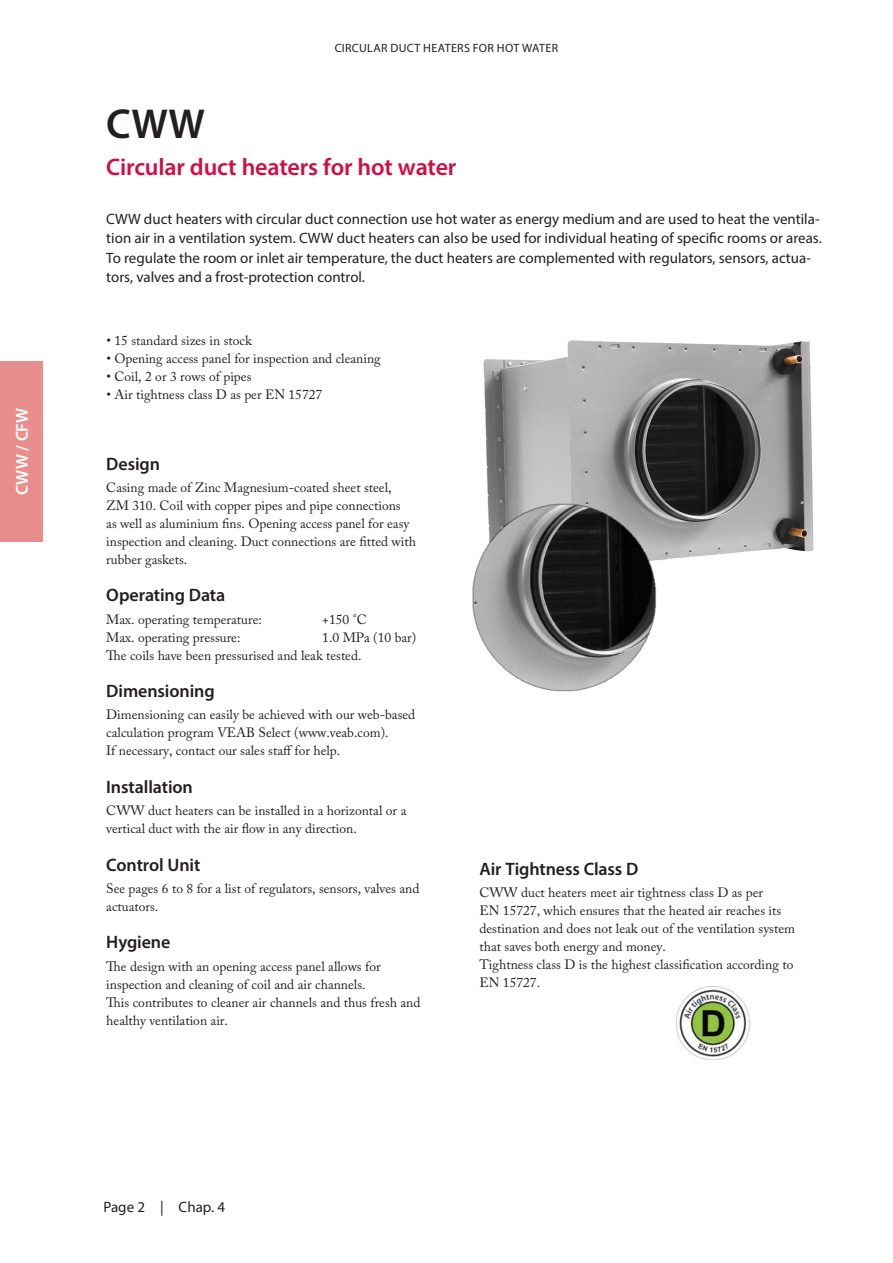
<style>
.page{position:relative;width:893px;height:1263px;background:#fff}
.page>*{position:absolute;margin:0;border:0;box-sizing:border-box;transform-origin:0 0}
.Rubrik_-_Svart{font:600 42px "Myriad Pro";color:#231f20}
.Mell2_-_Röd{font:600 24px "Myriad Pro";letter-spacing:-.005em;color:#d20d44}
.Mell_-_Svart{font:600 18px "Myriad Pro";letter-spacing:-.005em;color:#231f20}
.t1{font:600 17.25px "Myriad Pro";letter-spacing:.01em;color:#fff}
.Ingress{font:15px/19.5px "Myriad Pro";color:#231f20}
.bröd{font:13.5px/18px "Adobe Caslon Pro";color:#231f20}
.Punktlista{font:13.5px "Adobe Caslon Pro";color:#231f20}
.TOP{font:12px "Myriad Pro";letter-spacing:.03em;color:#231f20}
</style>
<div class="page">
<img style="left:483px;top:340px;width:331px;height:220px">
<img style="left:676px;top:986px;width:75px;height:74px">
<img style="left:472px;top:503px;width:187px;height:189px">
<div style="left:0;top:361px;width:43px;height:180px;background:#e88f8d"></div>
<p class="t1" style="left:11px;top:495px;width:89px;rotate:-90deg">CWW / CFW</p>
<p class="TOP" style="left:335px;top:40px;width:225px">CIRCULAR DUCT HEATERS FOR HOT WATER</p>
<p class="Rubrik_-_Svart" style="left:106px;top:97px;width:100px">CWW</p>
<p class="Mell2_-_Röd" style="left:106px;top:151px;width:352px">Circular duct heaters for hot water</p>
<p class="Ingress" style="left:106px;top:209px;width:717px">CWW duct heaters with circular duct connection use hot water as energy medium and are used to heat the ventila&shy;tion air in a ventilation system. CWW duct heaters can also be used for individual heating of specific rooms or areas.<br>To regulate the room or inlet air temperature, the duct heaters are complemented with regulators, sensors, actua&shy;tors, valves and a frost-protection control.</p>
<p class="Punktlista" style="left:106px;top:332px;width:147px">• 15 standard sizes in stock</p>
<p class="Punktlista" style="left:106px;top:350px;width:276px">• Opening access panel for inspection and cleaning</p>
<p class="Punktlista" style="left:106px;top:368px;width:147px">• Coil, 2 or 3 rows of pipes</p>
<p class="Punktlista" style="left:106px;top:386px;width:217px">• Air tightness class D as per EN 15727</p>
<p class="Mell_-_Svart" style="left:106px;top:452px;width:55px">Design</p>
<p class="bröd" style="left:106px;top:478px;width:311px">Casing made of Zinc Magnesium-coated sheet steel, ZM 310. Coil with copper pipes and pipe connections<br>as well as aluminium fins. Opening access panel for easy inspection and cleaning. Duct connections are fitted with rubber gaskets.</p>
<p class="Mell_-_Svart" style="left:106px;top:584px;width:121px">Operating Data</p>
<p class="bröd" style="left:106px;top:610px;width:157px">Max. operating temperature:</p>
<p class="bröd" style="left:322px;top:610px;width:46px">+150 °C</p>
<p class="bröd" style="left:106px;top:628px;width:136px">Max. operating pressure:</p>
<p class="bröd" style="left:322px;top:628px;width:96px">1.0 MPa (10 bar)</p>
<p class="bröd" style="left:106px;top:646px;width:257px">The coils have been pressurised and leak tested.</p>
<p class="Mell_-_Svart" style="left:106px;top:680px;width:110px">Dimensioning</p>
<p class="bröd" style="left:106px;top:706px;width:310px">Dimensioning can easily be achieved with our web-based calculation program VEAB Select (www.veab.com).<br>If necessary, contact our sales staff for help.</p>
<p class="Mell_-_Svart" style="left:106px;top:775px;width:88px">Installation</p>
<p class="bröd" style="left:106px;top:801px;width:302px">CWW duct heaters can be installed in a horizontal or a vertical duct with the air flow in any direction.</p>
<p class="Mell_-_Svart" style="left:106px;top:853px;width:96px">Control Unit</p>
<p class="bröd" style="left:106px;top:879px;width:315px">See pages 6 to 8 for a list of regulators, sensors, valves and actuators.</p>
<p class="Mell_-_Svart" style="left:106px;top:931px;width:66px">Hygiene</p>
<p class="bröd" style="left:106px;top:957px;width:276px">The design with an opening access panel allows for inspection and cleaning of coil and air channels.</p>
<p class="bröd" style="left:106px;top:993px;width:316px">This contributes to cleaner air channels and thus fresh and healthy ventilation air.</p>
<p class="Mell_-_Svart" style="left:479px;top:857px;width:160px">Air Tightness Class D</p>
<p class="bröd" style="left:479px;top:883px;width:317px">CWW duct heaters meet air tightness class D as per<br>EN 15727, which ensures that the heated air reaches its destination and does not leak out of the ventilation system that saves both energy and money.</p>
<p class="bröd" style="left:479px;top:955px;width:315px">Tightness class D is the highest classification according to<br>EN 15727.</p>
<p class="Ingress" style="left:103px;top:1197px;width:123px">Page 2 | Chap. 4</p>
</div>
